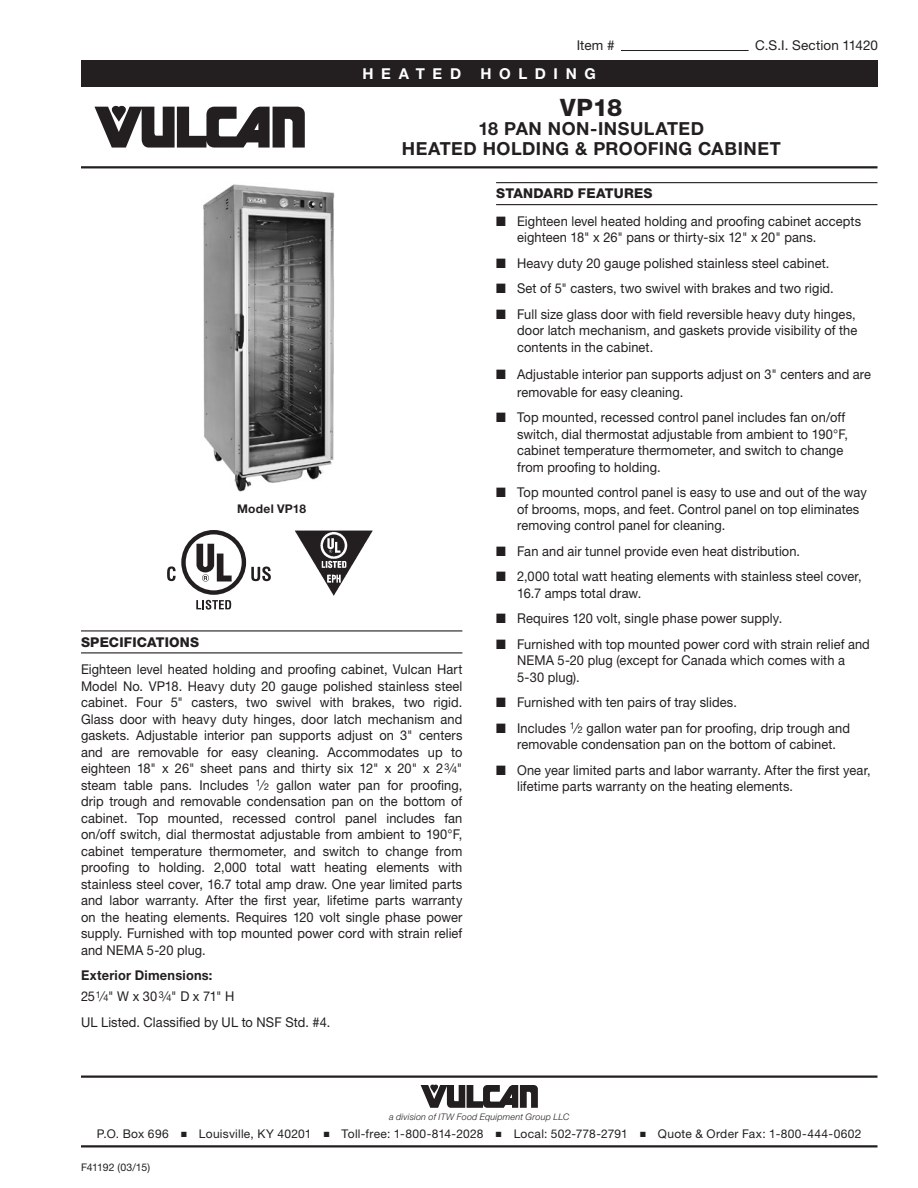
<style>
.page{position:relative;width:918px;height:1188px;background:#fff}
.page>*{position:absolute;margin:0;border:0;box-sizing:border-box;transform-origin:0 0}
.t1{font:800 24px "Helvetica Neue LT Std";color:#231f20}
.Title_Sub_1{font:700 18px/19.5px "Helvetica Neue LT Std";letter-spacing:.03em;color:#231f20;text-align:center}
.t2{font:700 15px "Helvetica Neue LT Std";letter-spacing:.51em;color:#fff}
.Body_1_Align-Justify{font:13.5px/16.5px "Helvetica Neue LT Std";letter-spacing:.01em;color:#231f20;scale:.95 1}
.Body_2_Align-Left{font:13.5px "Helvetica Neue LT Std";letter-spacing:.01em;color:#231f20;scale:.95 1}
.Sub_Head_1{font:800 13.5px "Helvetica Neue LT Std";letter-spacing:.015em;color:#231f20}
.Body_1_Align-Justify-2{font:13.5px "Helvetica Neue LT Std";letter-spacing:.01em;color:#231f20}
.Body_2_Align-Left_Bl{font:700 13.5px "Helvetica Neue LT Std";letter-spacing:.02em;color:#231f20;scale:.95 1}
.t3{font:12px "Helvetica Neue LT Std";letter-spacing:.025em;color:#231f20}
.Note-Image{font:700 12px "Helvetica Neue LT Std";letter-spacing:.02em;color:#231f20}
.t4{font:10.5px "Helvetica Neue LT Std";letter-spacing:-.035em;color:#231f20}
.mstrPg_divITW{font:italic 300 9px "Helvetica Neue LT Std";letter-spacing:.02em;color:#231f20}
.s1{font-size:9.45px}
</style>
<div class="page">
<div style="left:81px;top:60px;width:796px;height:27px;background:#231f20"></div>
<hr style="left:81px;top:1076px;width:797px;height:2px;background:#231f20">
<svg style="left:421px;top:1085px;width:117px;height:23px"></svg>
<hr style="left:81px;top:1145px;width:797px;height:3px;background:#231f20">
<svg style="left:94px;top:106px;width:211px;height:42px"></svg>
<hr style="left:81px;top:166px;width:797px;height:2px;background:#231f20">
<hr style="left:621px;top:50px;width:128px;height:1px;background:#231f20">
<hr style="left:81px;top:630px;width:381px;height:1px;background:#231f20">
<hr style="left:81px;top:652px;width:381px;height:1px;background:#231f20">
<img style="left:294px;top:530px;width:79px;height:66px">
<svg style="left:167px;top:530px;width:104px;height:80px"></svg>
<hr style="left:496px;top:182px;width:382px;height:1px;background:#231f20">
<hr style="left:496px;top:204px;width:382px;height:1px;background:#231f20">
<img style="left:203px;top:184px;width:132px;height:308px">
<p class="Body_1_Align-Justify-2" style="left:577px;top:37px;width:39px">Item #</p>
<p class="Body_1_Align-Justify-2" style="left:755px;top:37px;width:124px">C.S.I. Section 11420</p>
<p class="t2" style="left:363px;top:64px;width:100px">HEATED</p>
<p class="t2" style="left:480px;top:64px;width:117px">HOLDING</p>
<p class="t1" style="left:560px;top:93px;width:64px">VP18</p>
<p class="Title_Sub_1" style="left:402px;top:119px;width:380px">18 PAN NON-INSULATED<br>HEATED HOLDING &amp; PROOFING CABINET</p>
<p class="Note-Image" style="left:237px;top:501px;width:70px">Model VP18</p>
<p class="Sub_Head_1" style="left:81px;top:634px;width:120px">SPECIFICATIONS</p>
<p class="Body_1_Align-Justify" style="left:81px;top:661px;width:403px;text-align:justify">Eighteen level heated holding and proofing cabinet, Vulcan Hart Model No. VP18. Heavy duty 20 gauge polished stainless steel cabinet. Four 5" casters, two swivel with brakes, two rigid.<br>Glass door with heavy duty hinges, door latch mechanism and gaskets. Adjustable interior pan supports adjust on 3" centers and are removable for easy cleaning. Accommodates up to eighteen 18" x 26" sheet pans and thirty six 12" x 20" x 2<sup>3</sup>⁄<span class="s1">4</span>" steam table pans. Includes <sup>1</sup>⁄<span class="s1">2</span> gallon water pan for proofing, drip trough and removable condensation pan on the bottom of cabinet. Top mounted, recessed control panel includes fan on/off switch, dial thermostat adjustable from ambient to 190°F, cabinet temperature thermometer, and switch to change from proofing to holding. 2,000 total watt heating elements with stainless steel cover, 16.7 total amp draw. One year limited parts and labor warranty. After the first year, lifetime parts warranty on the heating elements. Requires 120 volt single phase power supply. Furnished with top mounted power cord with strain relief and NEMA 5-20 plug.</p>
<p class="Body_2_Align-Left_Bl" style="left:81px;top:967px;width:140px">Exterior Dimensions:</p>
<p class="Body_2_Align-Left" style="left:81px;top:988px;width:163px">25<sup>1</sup>⁄<span class="s1">4</span>" W x 30 <sup>3</sup>⁄<span class="s1">4</span>" D x 71" H</p>
<p class="Body_2_Align-Left" style="left:81px;top:1014px;width:264px">UL Listed. Classified by UL to NSF Std. #4.</p>
<p class="Sub_Head_1" style="left:496px;top:186px;width:158px">STANDARD FEATURES</p>
<p class="Body_1_Align-Justify" style="left:517px;top:213px;width:364px;text-indent:-21px">■ Eighteen level heated holding and proofing cabinet accepts eighteen 18" x 26" pans or thirty-six 12" x 20" pans.</p>
<p class="Body_1_Align-Justify" style="left:496px;top:255px;width:352px">■ Heavy duty 20 gauge polished stainless steel cabinet.</p>
<p class="Body_1_Align-Justify" style="left:496px;top:280px;width:357px">■ Set of 5" casters, two swivel with brakes and two rigid.</p>
<p class="Body_1_Align-Justify" style="left:517px;top:306px;width:360px;text-align:justify;text-indent:-21px">■ Full size glass door with field reversible heavy duty hinges, door latch mechanism, and gaskets provide visibility of the contents in the cabinet.</p>
<p class="Body_1_Align-Justify" style="left:517px;top:365px;width:374px;line-height:18px;text-indent:-21px">■ Adjustable interior pan supports adjust on 3" centers and are removable for easy cleaning.</p>
<p class="Body_1_Align-Justify" style="left:517px;top:409px;width:350px;text-indent:-21px">■ Top mounted, recessed control panel includes fan on/off switch, dial thermostat adjustable from ambient to 190°F, cabinet temperature thermometer, and switch to change from proofing to holding.</p>
<p class="Body_1_Align-Justify" style="left:517px;top:484px;width:370px;text-indent:-21px">■ Top mounted control panel is easy to use and out of the way of brooms, mops, and feet. Control panel on top eliminates removing control panel for cleaning.</p>
<p class="Body_1_Align-Justify" style="left:496px;top:543px;width:321px">■ Fan and air tunnel provide even heat distribution.</p>
<p class="Body_1_Align-Justify" style="left:517px;top:568px;width:364px;text-indent:-21px">■ 2,000 total watt heating elements with stainless steel cover,<br>16.7 amps total draw.</p>
<p class="Body_1_Align-Justify" style="left:496px;top:610px;width:303px">■ Requires 120 volt, single phase power supply.</p>
<p class="Body_1_Align-Justify" style="left:517px;top:636px;width:373px;text-indent:-21px">■ Furnished with top mounted power cord with strain relief and<br>NEMA 5-20 plug (except for Canada which comes with a<br>5-30 plug).</p>
<p class="Body_1_Align-Justify" style="left:496px;top:694px;width:255px">■ Furnished with ten pairs of tray slides.</p>
<p class="Body_1_Align-Justify" style="left:496px;top:720px;width:374px;text-align:center">■ Includes <sup>1</sup>⁄<span class="s1">2</span> gallon water pan for proofing, drip trough and removable condensation pan on the bottom of cabinet.</p>
<p class="Body_1_Align-Justify" style="left:517px;top:762px;width:374px;text-indent:-21px">■ One year limited parts and labor warranty. After the first year, lifetime parts warranty on the heating elements.</p>
<p class="mstrPg_divITW" style="left:389px;top:1111px;width:182px">a division of ITW Food Equipment Group LLC</p>
<p class="t3" style="left:97px;top:1127px;width:766px">P.O. Box 696 ■ Louisville, KY 40201 ■ Toll-free: 1-800-814-2028 ■ Local: 502-778-2791 ■ Quote &amp; Order Fax: 1-800-444-0602</p>
<p class="t4" style="left:81px;top:1161px;width:71px">F41192 (03/15)</p>
</div>
